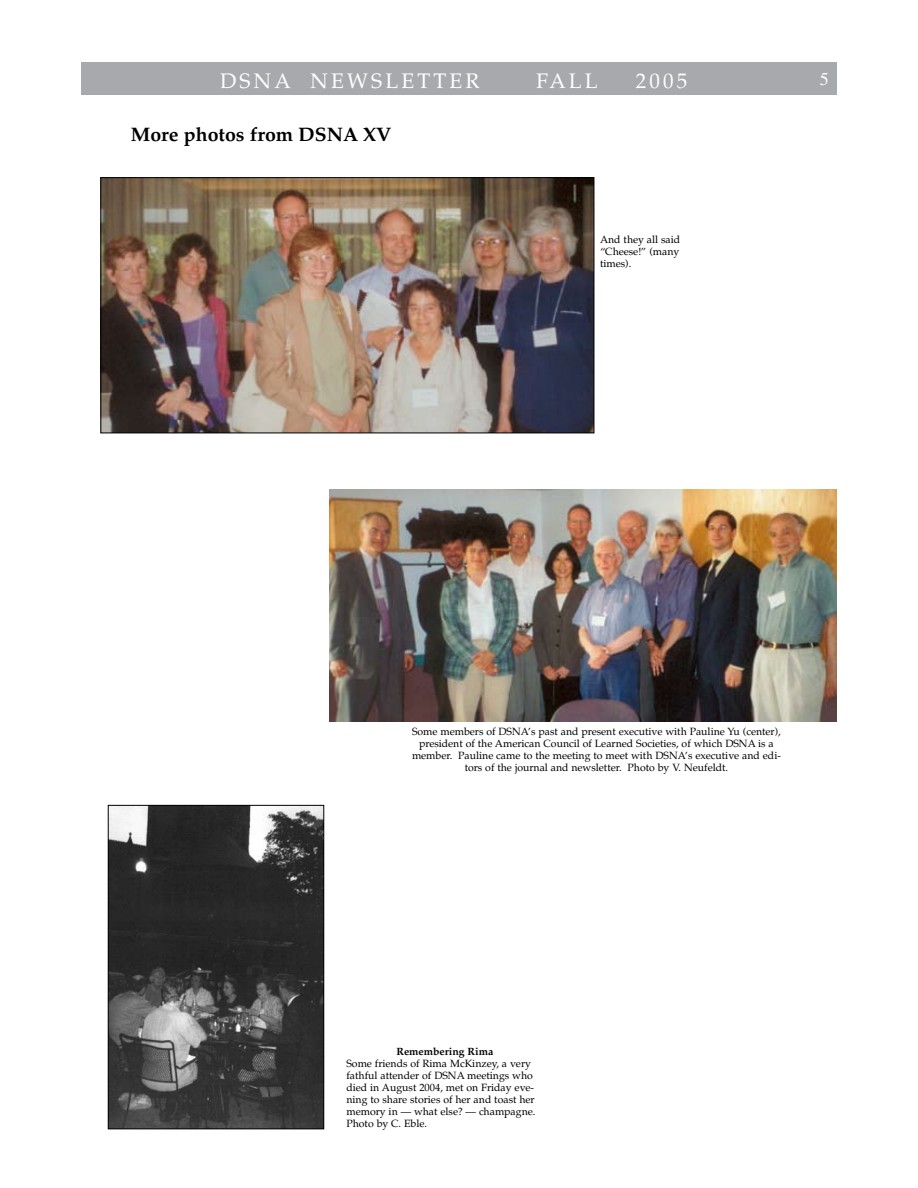
<style>
.page{position:relative;width:918px;height:1188px;background:#fff}
.page>*{position:absolute;margin:0;border:0;box-sizing:border-box;transform-origin:0 0}
.t1{font:21px "Palatino";letter-spacing:.15em;color:#fff}
.t2{font:700 19.5px "Palatino";color:#000}
.t3{font:10.5px/12px "Palatino";color:#000;text-align:center}
.t4{font:700 10.5px "Palatino";color:#000}
</style>
<div class="page">
<div style="left:81px;top:62px;width:756px;height:32px;background:#a7a9ac"></div>
<img style="left:329px;top:490px;width:508px;height:232px">
<img style="left:110px;top:807px;width:212px;height:320px">
<div style="left:108px;top:805px;width:216px;height:324px;border:1px solid #000"></div>
<img style="left:103px;top:179px;width:489px;height:252px">
<div style="left:101px;top:177px;width:493px;height:256px;border:1px solid #000"></div>
<h1 class="t1" style="left:220px;top:68px;width:261px">DSNA NEWSLET ER</h1>
<h1 class="t1" style="left:536px;top:68px;width:63px">FALL</h1>
<h1 class="t1" style="left:636px;top:68px;width:53px">2005</h1>
<h1 class="t1" style="left:244px;top:68px;width:252px">DSNA NEWSLETTER</h1>
<h2 class="t2" style="left:131px;top:122px;width:262px">More photos from DSNA XV</h2>
<p class="t3" style="left:600px;top:234px;width:82px;text-align:justify">And they all said “Cheese!” (many times).</p>
<p class="t3" style="left:412px;top:726px;width:370px">Some members of DSNA’s past and present executive with Pauline Yu (center), president of the American Council of Learned Societies, of which DSNA is a member. Pauline came to the meeting to meet with DSNA’s executive and edi&shy;tors of the journal and newsletter. Photo by V. Neufeldt.</p>
<p class="t4" style="left:396px;top:1045px;width:98px">Remembering Rima</p>
<p class="t3" style="left:346px;top:1058px;width:191px;text-align:left">Some friends of Rima McKinzey, a very fathful attender of DSNA meetings who died in August 2004, met on Friday eve&shy;ning to share stories of her and toast her memory in — what else? — champagne.<br>Photo by C. Eble.</p>
</div>
